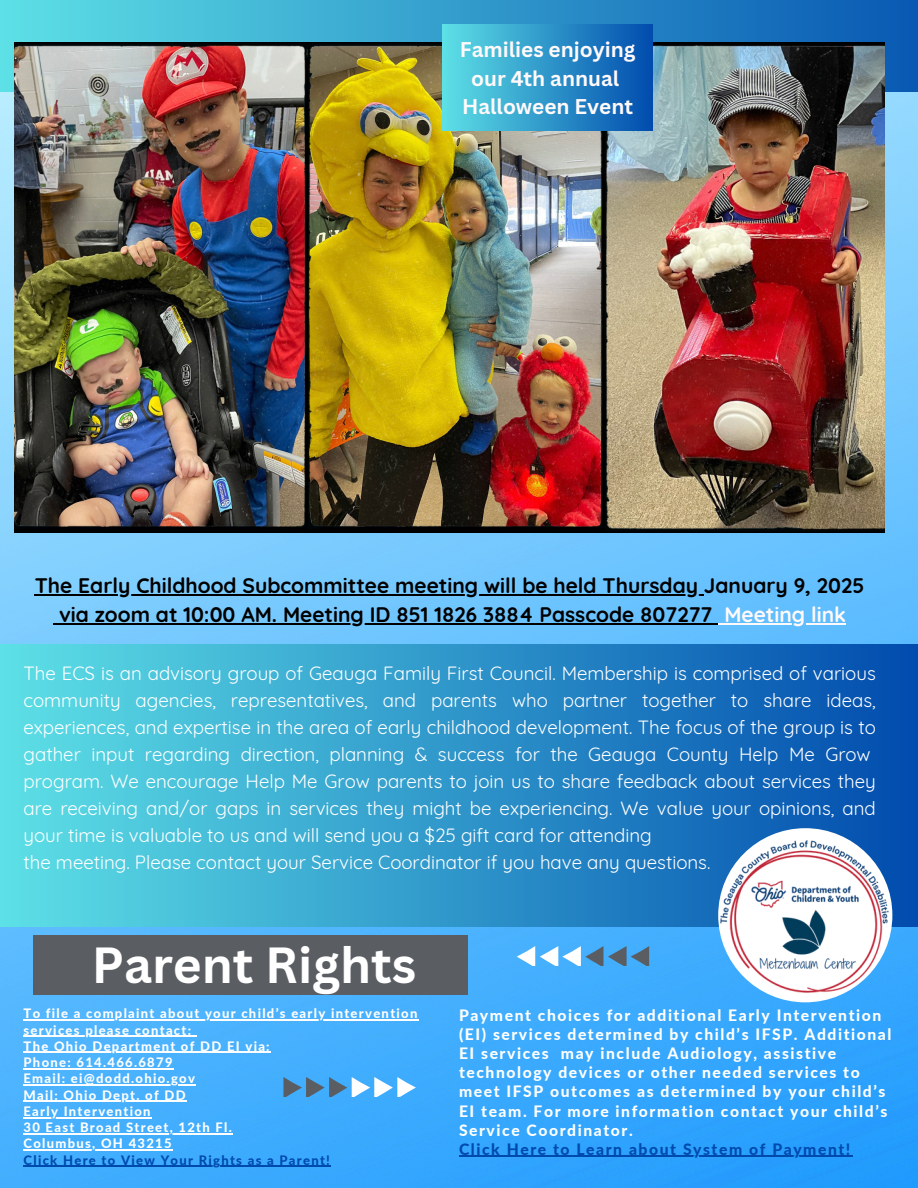
<style>
.page{position:relative;width:918px;height:1188px;background:#fff}
.page>*{position:absolute;margin:0;border:0;box-sizing:border-box;transform-origin:0 0}
.t1{font:700 49.35px "Canva Sans";color:#fff}
.t2{font:700 21px "Quicksand";color:#000}
.t3{font:700 21px "Quicksand";color:#fff9fa}
.t4{font:700 20.7px/28.5px "Canva Sans";color:#fff9fa;text-align:center}
.t5{font:18.75px/27px "Quicksand";color:#fff}
.t6{font:800 15.75px/19.2px "Lato";letter-spacing:.1em;color:#fff}
.t7{font:800 15.75px "Lato";letter-spacing:.1em;color:#004aad}
.t8{font:800 13.05px "Lato";letter-spacing:.1em;color:#fff}
.t9{font:800 13.05px "Lato";letter-spacing:.1em;color:#004aad}
</style>
<div class="page">
<img style="left:0;top:92px;width:918px;height:1096px">
<svg style="left:0;top:0;width:918px;height:92px;background:#3299c8"></svg>
<div style="left:0;top:645px;width:918px;height:282px;background:linear-gradient(to right,#5de0e6,#014bad)"></div>
<hr style="left:24px;top:1019px;width:395px;height:1px;background:#fff">
<hr style="left:24px;top:1036px;width:173px;height:1px;background:#fff">
<hr style="left:24px;top:1052px;width:247px;height:1px;background:#fff">
<hr style="left:24px;top:1068px;width:150px;height:1px;background:#fff">
<hr style="left:24px;top:1084px;width:172px;height:2px;background:#fff">
<hr style="left:24px;top:1101px;width:163px;height:1px;background:#fff">
<hr style="left:24px;top:1117px;width:128px;height:1px;background:#fff">
<hr style="left:24px;top:1133px;width:209px;height:1px;background:#fff">
<hr style="left:24px;top:1150px;width:149px;height:1px;background:#fff">
<hr style="left:24px;top:1166px;width:307px;height:1px;background:#004aad">
<div style="left:33px;top:936px;width:435px;height:59px;background:#5a5e63"></div>
<svg style="left:280px;top:1077px;width:137px;height:19px"></svg>
<svg style="left:516px;top:946px;width:137px;height:19px"></svg>
<img style="left:15px;top:43px;width:869px;height:489px">
<div style="left:443px;top:25px;width:210px;height:106px;background:linear-gradient(to right,#5de0e6,#014cae)"></div>
<img style="left:718px;top:828px;width:173px;height:173px">
<hr style="left:459px;top:1156px;width:393px;height:1px;background:#004aad">
<hr style="left:35px;top:594px;width:669px;height:1px;background:#000">
<svg style="left:53px;top:623px;width:6px;height:2px"></svg>
<hr style="left:59px;top:623px;width:654px;height:2px;background:#000">
<svg style="left:713px;top:623px;width:11px;height:2px"></svg>
<hr style="left:724px;top:623px;width:122px;height:2px;background:#fff9fa">
<p class="t4" style="left:460px;top:35px;width:177px">Families enjoying our 4th annual<br>Halloween Event</p>
<p class="t2" style="left:35px;top:572px;width:831px">The Early Childhood Subcommittee meeting will be held Thursday January 9, 2025</p>
<p class="t2" style="left:59px;top:601px;width:655px">via zoom at 10:00 AM. Meeting ID 851 1826 3884 Passcode 807277</p>
<p class="t3" style="left:724px;top:601px;width:123px">Meeting link</p>
<p class="t5" style="left:24px;top:660px;width:854px">The ECS is an advisory group of Geauga Family First Council. Membership is comprised of various community agencies, representatives, and parents who partner together to share ideas, experiences, and expertise in the area of early childhood development. The focus of the group is to gather input regarding direction, planning &amp; success for the Geauga County Help Me Grow program. We encourage Help Me Grow parents to join us to share feedback about services they are receiving and/or gaps in services they might be experiencing. We value your opinions, and your time is valuable to us and will send you a $25 gift card for attending<br>the meeting. Please contact your Service Coordinator if you have any questions.</p>
<h4 class="t1" style="left:92px;top:931px;width:326px">Parent Rights</h4>
<h2 class="t8" style="left:24px;top:1005px;width:395px">To file a complaint about your child’s early intervention</h2>
<p class="t8" style="left:24px;top:1022px;width:169px">services please contact:</p>
<p class="t8" style="left:24px;top:1038px;width:248px">The Ohio Department of DD EI via:</p>
<p class="t8" style="left:24px;top:1054px;width:151px">Phone: 614.466.6879</p>
<p class="t8" style="left:24px;top:1070px;width:173px">Email: ei@dodd.ohio.gov</p>
<h2 class="t8" style="left:24px;top:1087px;width:164px">Mail: Ohio Dept. of DD</h2>
<h3 class="t8" style="left:24px;top:1103px;width:129px">Early Intervention</h3>
<p class="t8" style="left:24px;top:1119px;width:210px">30 East Broad Street, 12th Fl.</p>
<h1 class="t8" style="left:24px;top:1136px;width:150px">Columbus, OH 43215</h1>
<p class="t9" style="left:24px;top:1152px;width:308px">Click Here to View Your Rights as a Parent!</p>
<p class="t6" style="left:459px;top:1005px;width:434px">Payment choices for additional Early Intervention (EI) services determined by child’s IFSP. Additional EI services may include Audiology, assistive technology devices or other needed services to meet IFSP outcomes as determined by your child’s EI team. For more information contact your child’s Service Coordinator.</p>
<p class="t7" style="left:459px;top:1139px;width:393px">Click Here to Learn about System of Payment!</p>
</div>
